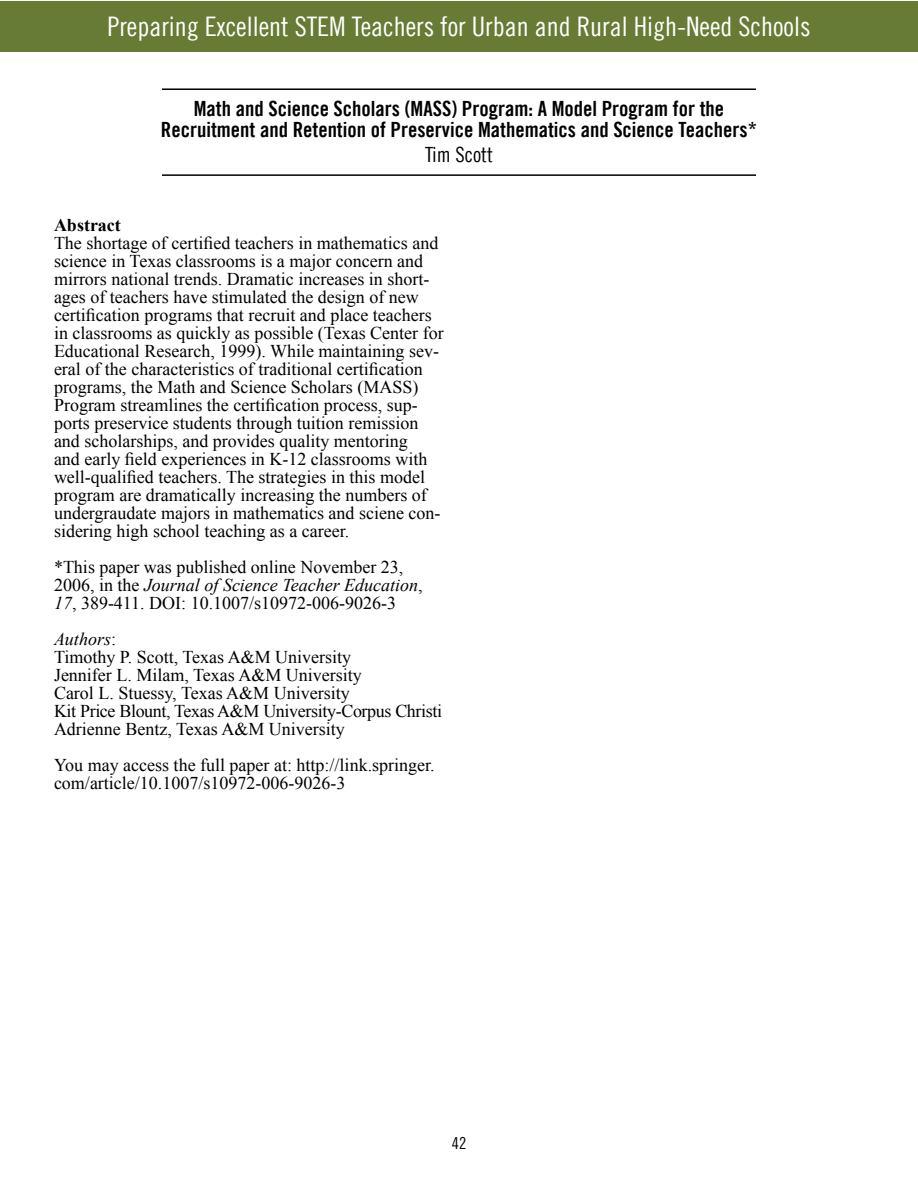
<style>
.page{position:relative;width:918px;height:1188px;background:#fff}
.page>*{position:absolute;margin:0;border:0;box-sizing:border-box;transform-origin:0 0}
.t1{font:27px "Trade Gothic Cond Eighteen";color:#fff}
.t2{font:21px/21px "Trade Gothic Bold Cond Twenty";color:#000;text-align:center}
.t3{font:21px "Trade Gothic Cond Eighteen";color:#000}
.t4{font:18px/18px "Times New Roman";color:#000}
.t5{font:700 18px "Times New Roman";color:#000}
.t6{font:16.5px "Trade Gothic Cond Eighteen";color:#000}
.s1{font-style:italic}
</style>
<div class="page">
<div style="left:0;top:1px;width:918px;height:50px;background:#677b35"></div>
<hr style="left:162px;top:88px;width:594px;height:2px;background:#000">
<hr style="left:162px;top:174px;width:594px;height:2px;background:#000">
<h1 class="t1" style="left:107px;top:10px;width:705px">Preparing Excellent STEM Teachers for Urban and Rural High-Need Schools</h1>
<p class="t2" style="left:161px;top:97px;width:598px">Math and Science Scholars (MASS) Program: A Model Program for the<br>Recruitment and Retention of Preservice Mathematics and Science Teachers*</p>
<p class="t3" style="left:425px;top:142px;width:69px">Tim Scott</p>
<p class="t5" style="left:54px;top:213px;width:68px">Abstract</p>
<p class="t4" style="left:54px;top:234px;width:391px">The shortage of certified teachers in mathematics and science in Texas classrooms is a major concern and mirrors national trends. Dramatic increases in short&shy;ages of teachers have stimulated the design of new certification programs that recruit and place teachers in classrooms as quickly as possible (Texas Center for Educational Research, 1999). While maintaining sev&shy;eral of the characteristics of traditional certification programs, the Math and Science Scholars (MASS)<br>Program streamlines the certification process, sup&shy;ports preservice students through tuition remission and scholarships, and provides quality mentoring<br>and early field experiences in K-12 classrooms with well-qualified teachers. The strategies in this model program are dramatically increasing the numbers of undergraudate majors in mathematics and sciene con&shy;sidering high school teaching as a career.</p>
<p class="t4" style="left:54px;top:558px;width:370px">*This paper was published online November 23,<br>2006, in the <span class="s1">Journal of Science Teacher Education</span>,<br><span class="s1">17</span>, 389-411. DOI: 10.1007/s10972-006-9026-3</p>
<p class="t4" style="left:54px;top:630px;width:390px"><span class="s1">Authors</span>:<br>Timothy P. Scott, Texas A&amp;M University<br>Jennifer L. Milam, Texas A&amp;M University<br>Carol L. Stuessy, Texas A&amp;M University<br>Kit Price Blount, Texas A&amp;M University-Corpus Christi Adrienne Bentz, Texas A&amp;M University</p>
<p class="t4" style="left:54px;top:756px;width:382px">You may access the full paper at: http://link.springer. com/article/10.1007/s10972-006-9026-3</p>
<p class="t6" style="left:452px;top:1133px;width:16px">42</p>
</div>
